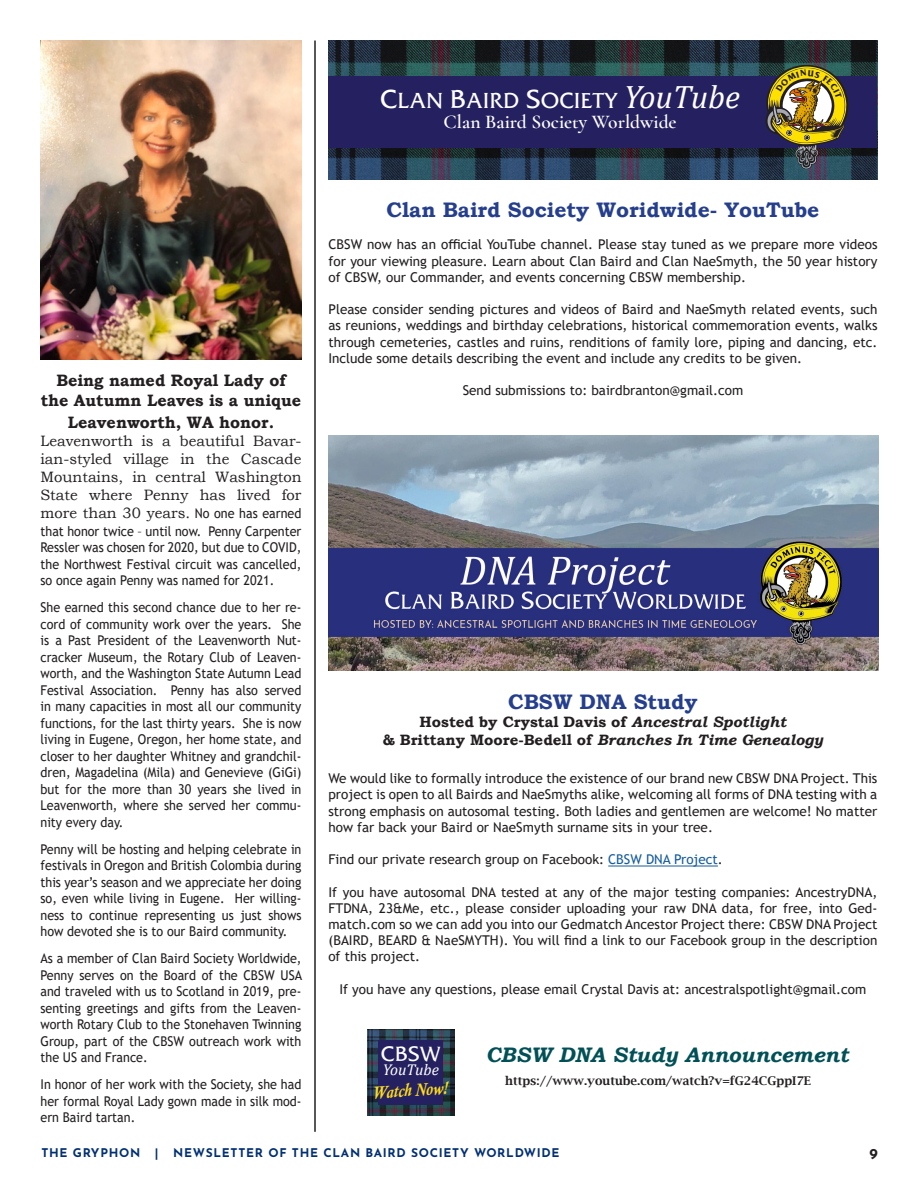
<style>
.page{position:relative;width:918px;height:1188px;background:#fff}
.page>*{position:absolute;margin:0;border:0;box-sizing:border-box;transform-origin:0 0}
.t1{font:21.75px "Friz Qua Regu OS";color:#fff}
.t2{font:700 21px "Bookman Old Style";color:#253f8e}
.t3{font:italic 700 21px "Bookman Old Style";color:#005057}
.t4{font:20.7px "Friz Qua Regu OS";color:#fff}
.t5{font:600 19.5px "Cormorant Garamond";color:#fff}
.t6{font:italic 700 18px "Calisto";color:#ffdd17;scale:.84 1}
.t7{font:700 16.5px/19.8px "Bookman Old Style";color:#231f20;text-align:center}
.t8{font:italic 15.75px "Cambria";color:#fff}
.t9{font:15px/18px "Bookman Old Style";color:#231f20;text-align:justify}
.t10{font:700 15px "Bookman Old Style";color:#231f20}
.t11{font:700 15px "Josefin Sans";color:#231f20}
.t12{font:13.5px/16.2px "Trebuchet MS";color:#231f20;text-align:justify}
.t13{font:13.5px/16.5px "Trebuchet MS";color:#231f20;text-align:justify;scale:.93 1}
.t14{font:700 12px "Josefin Sans";letter-spacing:.06em;color:#002f73}
.t15{font:600 12px "Lucida Bright";color:#231f20}
.s1{font-size:25.8px}
.s2{font-family:"Cambria";font-style:italic;font-size:32.55px}
.s3{font-family:"Trebuchet MS";font-size:13.5px}
.s4{font-style:italic}
.s5{color:#175d9e}
</style>
<div class="page">
<img style="left:328px;top:40px;width:181px;height:139px">
<img style="left:509px;top:40px;width:369px;height:139px">
<div style="left:328px;top:76px;width:550px;height:72px;background:#252161"></div>
<hr style="left:608px;top:866px;width:110px;height:1px;background:#175d9e">
<img style="left:328px;top:436px;width:551px;height:234px">
<img style="left:368px;top:1029px;width:86px;height:86px">
<div style="left:378px;top:1040px;width:65px;height:65px;background:#252161"></div>
<img style="left:41px;top:41px;width:261px;height:319px">
<hr style="left:314px;top:40px;width:2px;height:1092px;background:#231f20">
<img style="left:765px;top:65px;width:83px;height:104px">
<p class="t1" style="left:380px;top:87px;width:361px"><span class="s1">C</span>LAN <span class="s1">B</span>AIRD <span class="s1">S</span>OCIETY <span class="s2">YouTube</span></p>
<p class="t5" style="left:444px;top:110px;width:235px">Clan Baird Society Worldwide</p>
<p class="t7" style="left:41px;top:371px;width:262px">Being named Royal Lady of the Autumn Leaves is a unique</p>
<p class="t7" style="left:68px;top:412px;width:208px">Leavenworth, WA honor.</p>
<p class="t9" style="left:41px;top:432px;width:263px">Leavenworth is a beautiful Bavar&shy;ian-styled village in the Cascade Mountains, in central Washington State where Penny has lived for more than 30 years. <span class="s3">No one has earned</span></p>
<p class="t13" style="left:41px;top:523px;width:282px">that honor twice – until now. Penny Carpenter Ressler was chosen for 2020, but due to COVID, the Northwest Festival circuit was cancelled, so once again Penny was named for 2021.</p>
<p class="t13" style="left:41px;top:599px;width:282px">She earned this second chance due to her re&shy;cord of community work over the years. She is a Past President of the Leavenworth Nut&shy;cracker Museum, the Rotary Club of Leaven&shy;worth, and the Washington State Autumn Lead Festival Association. Penny has also served in many capacities in most all our community functions, for the last thirty years. She is now living in Eugene, Oregon, her home state, and closer to her daughter Whitney and grandchil&shy;dren, Magadelina (Mila) and Genevieve (GiGi) but for the more than 30 years she lived in Leavenworth, where she served her commu&shy;nity every day.</p>
<p class="t13" style="left:41px;top:841px;width:282px">Penny will be hosting and helping celebrate in festivals in Oregon and British Colombia during this year’s season and we appreciate her doing so, even while living in Eugene. Her willing&shy;ness to continue representing us just shows how devoted she is to our Baird community.</p>
<p class="t13" style="left:41px;top:950px;width:283px">As a member of Clan Baird Society Worldwide, Penny serves on the Board of the CBSW USA and traveled with us to Scotland in 2019, pre&shy;senting greetings and gifts from the Leaven&shy;worth Rotary Club to the Stonehaven Twinning Group, part of the CBSW outreach work with the US and France.</p>
<p class="t13" style="left:41px;top:1076px;width:282px">In honor of her work with the Society, she had her formal Royal Lady gown made in silk mod&shy;ern Baird tartan.</p>
<p class="t2" style="left:386px;top:195px;width:435px">Clan Baird Society Woridwide- YouTube</p>
<p class="t12" style="left:328px;top:236px;width:551px">CBSW now has an official YouTube channel. Please stay tuned as we prepare more videos for your viewing pleasure. Learn about Clan Baird and Clan NaeSmyth, the 50 year history of CBSW, our Commander, and events concerning CBSW membership.</p>
<p class="t12" style="left:328px;top:301px;width:550px">Please consider sending pictures and videos of Baird and NaeSmyth related events, such as reunions, weddings and birthday celebrations, historical commemoration events, walks through cemeteries, castles and ruins, renditions of family lore, piping and dancing, etc.<br>Include some details describing the event and include any credits to be given.</p>
<p class="t12" style="left:463px;top:382px;width:282px">Send submissions to: bairdbranton@gmail.com</p>
<p class="t2" style="left:508px;top:687px;width:191px">CBSW DNA Study</p>
<p class="t10" style="left:420px;top:712px;width:368px">Hosted by Crystal Davis of <span class="s4">Ancestral Spotlight</span></p>
<p class="t10" style="left:383px;top:730px;width:442px">&amp; Brittany Moore-Bedell of <span class="s4">Branches In Time Genealogy</span></p>
<p class="t12" style="left:328px;top:770px;width:550px">We would like to formally introduce the existence of our brand new CBSW DNA Project. This project is open to all Bairds and NaeSmyths alike, welcoming all forms of DNA testing with a strong emphasis on autosomal testing. Both ladies and gentlemen are welcome! No matter how far back your Baird or NaeSmyth surname sits in your tree.</p>
<p class="t12" style="left:328px;top:851px;width:396px">Find our private research group on Facebook: <span class="s5">CBSW DNA Project</span>.</p>
<p class="t12" style="left:328px;top:884px;width:550px">If you have autosomal DNA tested at any of the major testing companies: AncestryDNA, FTDNA, 23&amp;Me, etc., please consider uploading your raw DNA data, for free, into Ged&shy;match.com so we can add you into our Gedmatch Ancestor Project there: CBSW DNA Project (BAIRD, BEARD &amp; NaeSMYTH). You will find a link to our Facebook group in the description of this project.</p>
<p class="t12" style="left:339px;top:981px;width:528px">If you have any questions, please email Crystal Davis at: ancestralspotlight@gmail.com</p>
<p class="t4" style="left:381px;top:1041px;width:61px">CBSW</p>
<p class="t8" style="left:383px;top:1059px;width:58px">YouTube</p>
<p class="t6" style="left:371px;top:1082px;width:91px;rotate:-4deg">Watch Now!</p>
<p class="t15" style="left:505px;top:1074px;width:307px">https://www.youtube.com/watch?v=fG24CGppI7E</p>
<p class="t3" style="left:486px;top:1039px;width:364px">CBSW DNA Study Announcement</p>
<p class="t14" style="left:41px;top:1142px;width:520px">THE GRYPHON | NEWSLETTER OF THE CLAN BAIRD SOCIETY WORLDWIDE</p>
<p class="t11" style="left:869px;top:1140px;width:10px">9</p>
</div>
